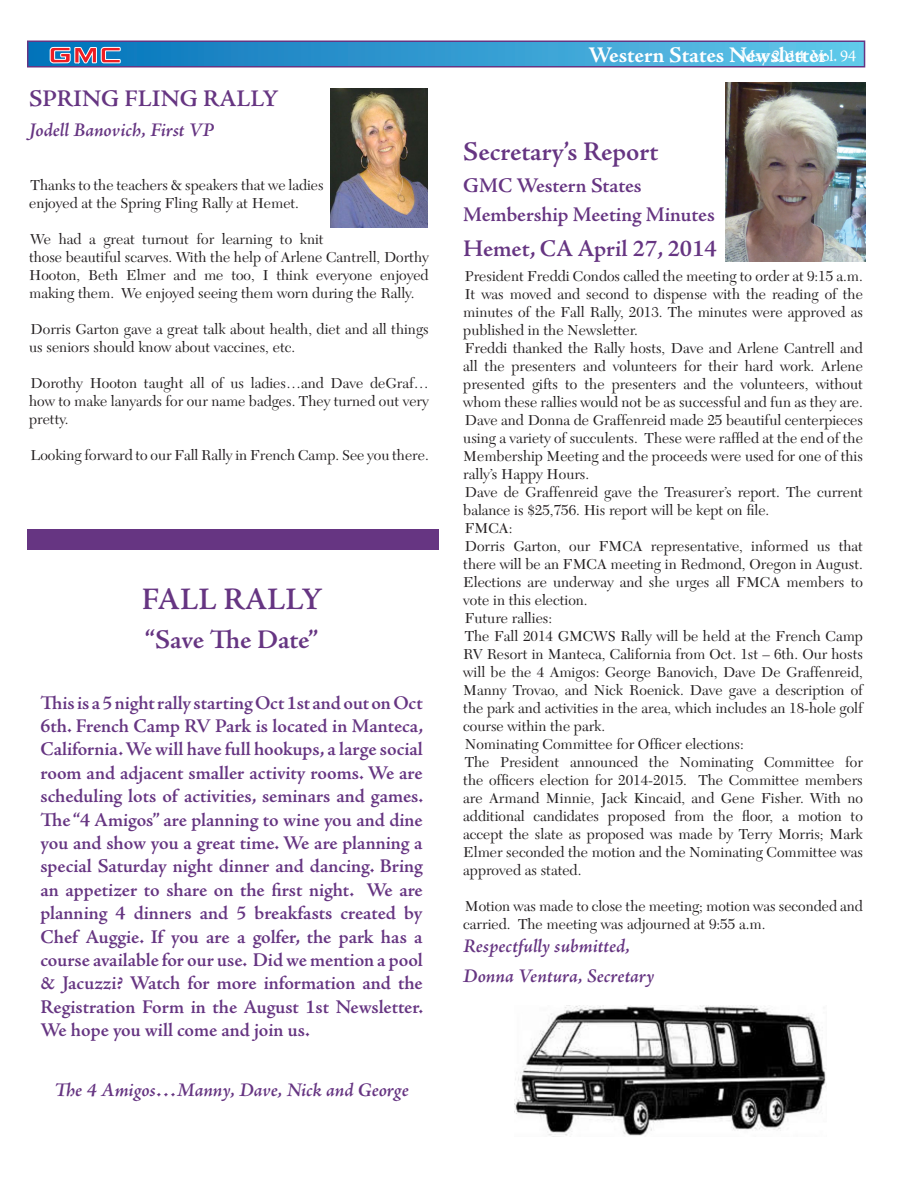
<style>
.page{position:relative;width:918px;height:1188px;background:#fff}
.page>*{position:absolute;margin:0;border:0;box-sizing:border-box;transform-origin:0 0}
.Story_subhead{font:600 31.5px "Adobe Jenson Pro";letter-spacing:-.01em;color:#663582}
.Story_subhead-2{font:600 27px "Adobe Jenson Pro";letter-spacing:-.005em;color:#663582}
.t1{font:600 24px "Adobe Jenson Pro";color:#663582}
.t2{font:700 22.5px "Adobe Jenson Pro";letter-spacing:-.005em;color:#fff}
.t3{font:600 21px/28.8px "Adobe Jenson Pro";letter-spacing:-.005em;color:#663582}
.Story_subhead-3{font:600 19.5px/23.4px "Adobe Jenson Pro";letter-spacing:-.005em;color:#663582;text-align:justify}
.Story_subhead-4{font:italic 600 19.5px "Adobe Jenson Pro";letter-spacing:-.005em;color:#663582}
.t4{font:16.5px "Adobe Jenson Pro";letter-spacing:-.005em;color:#fff}
.body{font:15px/18px "New Caledonia";color:#231f20;text-align:justify}
</style>
<div class="page">
<div style="left:28px;top:41px;width:837px;height:26px;background:linear-gradient(to right,#036fb8,#63c8ea)"></div>
<div style="left:27px;top:40px;width:838px;height:28px;border:2px solid #663582"></div>
<svg style="left:48px;top:43px;width:74px;height:22px;background:#767aa0"></svg>
<img style="left:726px;top:83px;width:139px;height:179px">
<div style="left:27px;top:529px;width:411px;height:20px;background:#663582"></div>
<img style="left:330px;top:89px;width:98px;height:139px">
<img style="left:515px;top:1005px;width:311px;height:131px">
<p class="t1" style="left:29px;top:85px;width:251px">SPRING FLING RALLY</p>
<p class="Story_subhead-4" style="left:29px;top:119px;width:187px">Jodell Banovich, First VP</p>
<p class="body" style="left:29px;top:176px;width:296px">Thanks to the teachers &amp; speakers that we ladies enjoyed at the Spring Fling Rally at Hemet.</p>
<p class="body" style="left:29px;top:230px;width:401px;text-align:left">We had a great turnout for learning to knit<br>those beautiful scarves. With the help of Arlene Cantrell, Dorthy Hooton, Beth Elmer and me too, I think everyone enjoyed making them. We enjoyed seeing them worn during the Rally.</p>
<p class="body" style="left:29px;top:320px;width:401px">Dorris Garton gave a great talk about health, diet and all things us seniors should know about vaccines, etc.</p>
<p class="body" style="left:29px;top:374px;width:401px">Dorothy Hooton taught all of us ladies…and Dave deGraf… how to make lanyards for our name badges. They turned out very pretty.</p>
<p class="body" style="left:31px;top:446px;width:400px">Looking forward to our Fall Rally in French Camp. See you there.</p>
<p class="Story_subhead" style="left:142px;top:581px;width:182px">FALL RALLY</p>
<p class="Story_subhead-2" style="left:145px;top:625px;width:174px">“Save The Date”</p>
<p class="Story_subhead-3" style="left:40px;top:691px;width:384px">This is a 5 night rally starting Oct 1st and out on Oct 6th. French Camp RV Park is located in Manteca, California. We will have full hookups, a large social room and adjacent smaller activity rooms. We are scheduling lots of activities, seminars and games.<br>The “4 Amigos” are planning to wine you and dine you and show you a great time. We are planning a special Saturday night dinner and dancing. Bring an appetizer to share on the first night. We are planning 4 dinners and 5 breakfasts created by Chef Auggie. If you are a golfer, the park has a course available for our use. Did we mention a pool &amp; Jacuzzi? Watch for more information and the Registration Form in the August 1st Newsletter.<br>We hope you will come and join us.</p>
<p class="Story_subhead-4" style="left:54px;top:1079px;width:356px">The 4 Amigos…Manny, Dave, Nick and George</p>
<p class="t2" style="left:588px;top:42px;width:240px">Western States Newsletter</p>
<p class="t4" style="left:740px;top:46px;width:118px">May 2014 Vol. 94</p>
<p class="Story_subhead-2" style="left:463px;top:136px;width:196px">Secretary’s Report</p>
<p class="t3" style="left:463px;top:171px;width:253px">GMC Western States<br>Membership Meeting Minutes</p>
<p class="t1" style="left:463px;top:235px;width:255px">Hemet, CA April 27, 2014</p>
<p class="body" style="left:465px;top:267px;width:400px">President Freddi Condos called the meeting to order at 9:15 a.m.</p>
<p class="body" style="left:463px;top:285px;width:401px">It was moved and second to dispense with the reading of the minutes of the Fall Rally, 2013. The minutes were approved as published in the Newsletter.</p>
<p class="body" style="left:463px;top:339px;width:401px">Freddi thanked the Rally hosts, Dave and Arlene Cantrell and all the presenters and volunteers for their hard work. Arlene presented gifts to the presenters and the volunteers, without whom these rallies would not be as successful and fun as they are.</p>
<p class="body" style="left:463px;top:411px;width:401px">Dave and Donna de Graffenreid made 25 beautiful centerpieces using a variety of succulents. These were raffled at the end of the Membership Meeting and the proceeds were used for one of this rally’s Happy Hours.</p>
<p class="body" style="left:463px;top:483px;width:401px">Dave de Graffenreid gave the Treasurer’s report. The current balance is $25,756. His report will be kept on file.</p>
<p class="body" style="left:465px;top:519px;width:49px">FMCA:</p>
<p class="body" style="left:463px;top:537px;width:401px">Dorris Garton, our FMCA representative, informed us that there will be an FMCA meeting in Redmond, Oregon in August.<br>Elections are underway and she urges all FMCA members to vote in this election.</p>
<p class="body" style="left:465px;top:609px;width:89px">Future rallies:</p>
<p class="body" style="left:463px;top:627px;width:401px">The Fall 2014 GMCWS Rally will be held at the French Camp RV Resort in Manteca, California from Oct. 1st – 6th. Our hosts will be the 4 Amigos: George Banovich, Dave De Graffenreid, Manny Trovao, and Nick Roenick. Dave gave a description of the park and activities in the area, which includes an 18-hole golf course within the park.</p>
<p class="body" style="left:465px;top:735px;width:280px">Nominating Committee for Officer elections:</p>
<p class="body" style="left:463px;top:753px;width:401px">The President announced the Nominating Committee for the officers election for 2014-2015. The Committee members are Armand Minnie, Jack Kincaid, and Gene Fisher. With no additional candidates proposed from the floor, a motion to accept the slate as proposed was made by Terry Morris; Mark Elmer seconded the motion and the Nominating Committee was approved as stated.</p>
<p class="body" style="left:463px;top:897px;width:401px">Motion was made to close the meeting; motion was seconded and carried. The meeting was adjourned at 9:55 a.m.</p>
<p class="Story_subhead-4" style="left:463px;top:935px;width:168px">Respectfully submitted,</p>
<p class="Story_subhead-4" style="left:463px;top:965px;width:193px">Donna Ventura, Secretary</p>
</div>
